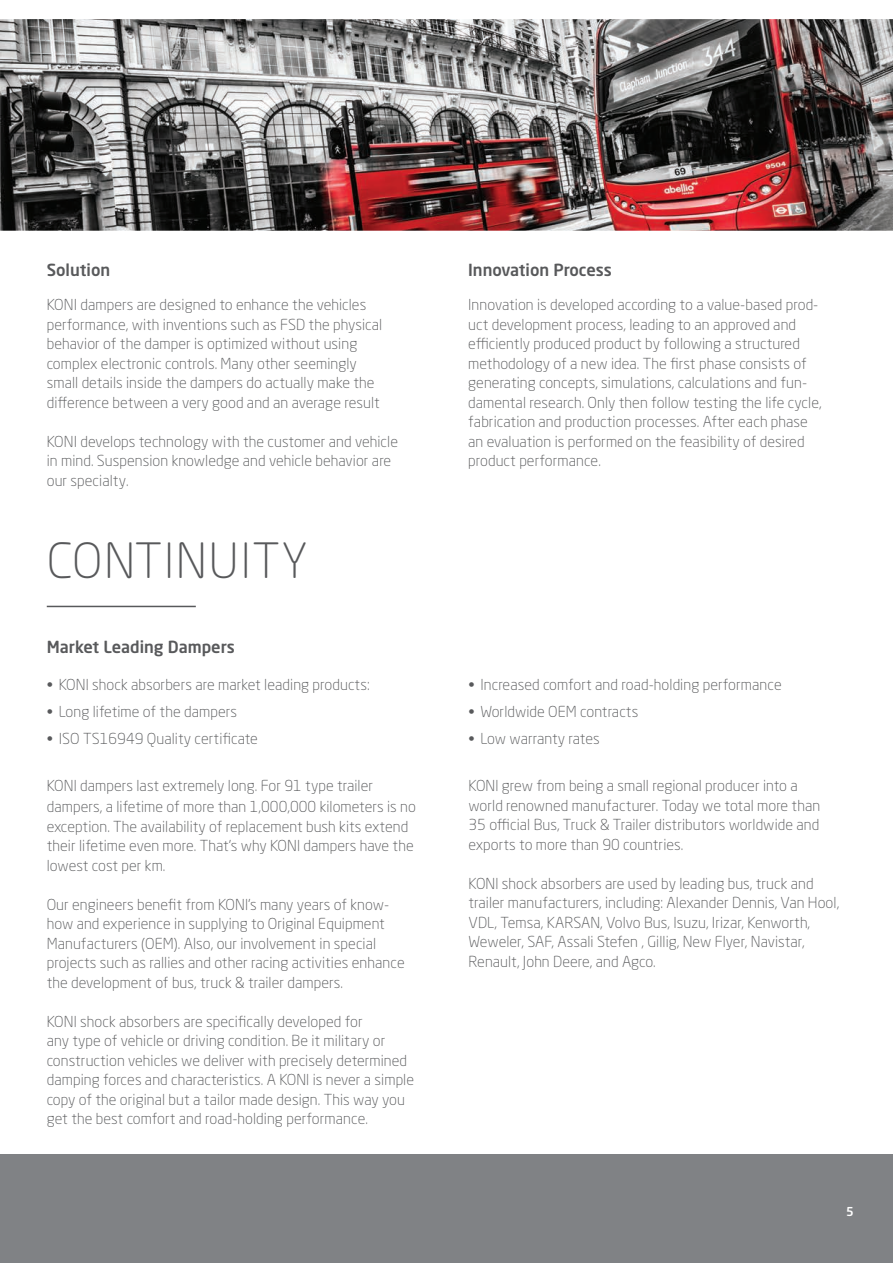
<style>
.page{position:relative;width:893px;height:1263px;background:#fff}
.page>*{position:absolute;margin:0;border:0;box-sizing:border-box;transform-origin:0 0}
.t1{font:300 48px "Neo Sans W1 G";letter-spacing:.03em;color:#58595b}
.t2{font:500 16.5px "Neo Sans W1 G";color:#58595b}
.t3{font:300 15px/19.5px "Neo Sans W1 G";letter-spacing:.005em;color:#58595b}
.t4{font:300 15px "Neo Sans W1 G";letter-spacing:-.015em;color:#58595b}
.t5{font:500 12.15px "Neo Sans W1 G";color:#fff}
</style>
<div class="page">
<div style="left:0;top:1154px;width:893px;height:109px;background:#808285"></div>
<img style="left:0;top:19px;width:893px;height:212px">
<hr style="left:47px;top:606px;width:149px;height:1px;background:#58595b">
<p class="t2" style="left:47px;top:260px;width:65px">Solution</p>
<p class="t2" style="left:468px;top:260px;width:145px">Innovation Process</p>
<p class="t3" style="left:47px;top:295px;width:337px">KONI dampers are designed to enhance the vehicles performance, with inventions such as FSD the physical behavior of the damper is optimized without using complex electronic controls. Many other seemingly small details inside the dampers do actually make the difference between a very good and an average result</p>
<p class="t3" style="left:47px;top:431px;width:353px">KONI develops technology with the customer and vehicle in mind. Suspension knowledge and vehicle behavior are our specialty.</p>
<h1 class="t1" style="left:47px;top:531px;width:263px">CONTINUITY</h1>
<p class="t2" style="left:47px;top:637px;width:190px">Market Leading Dampers</p>
<p class="t3" style="left:47px;top:674px;width:324px">• KONl shock absorbers are market leading products:</p>
<p class="t3" style="left:47px;top:701px;width:192px">• Long lifetime of the dampers</p>
<p class="t3" style="left:47px;top:728px;width:213px">• ISO TS16949 Quality certificate</p>
<p class="t3" style="left:47px;top:775px;width:371px;line-height:21px">KONl dampers last extremely long. For 91 type trailer dampers, a lifetime of more than 1,000,000 kilometers is no</p>
<p class="t3" style="left:47px;top:816px;width:368px">exception. The availability of replacement bush kits extend their lifetime even more. That’s why KONl dampers have the lowest cost per km.</p>
<p class="t3" style="left:47px;top:894px;width:359px">Our engineers benefit from KONl’s many years of know&shy;how and experience in supplying to Original Equipment Manufacturers (OEM). Also, our involvement in special projects such as rallies and other racing activities enhance the development of bus, truck &amp; trailer dampers.</p>
<p class="t3" style="left:47px;top:1011px;width:369px">KONl shock absorbers are specifically developed for<br>any type of vehicle or driving condition. Be it military or construction vehicles we deliver with precisely determined damping forces and characteristics. A KONl is never a simple copy of the original but a tailor made design. This way you get the best comfort and road-holding performance.</p>
<p class="t3" style="left:468px;top:295px;width:355px">Innovation is developed according to a value-based prod&shy;uct development process, leading to an approved and efficiently produced product by following a structured methodology of a new idea. The first phase consists of generating concepts, simulations, calculations and fun&shy;damental research. Only then follow testing the life cycle, fabrication and production processes. After each phase an evaluation is performed on the feasibility of desired product performance.</p>
<p class="t3" style="left:468px;top:674px;width:315px">• Increased comfort and road-holding performance</p>
<p class="t3" style="left:468px;top:701px;width:171px">• Worldwide OEM contracts</p>
<p class="t4" style="left:468px;top:729px;width:133px">• Low warranty rates</p>
<p class="t3" style="left:468px;top:776px;width:353px">KONl grew from being a small regional producer into a world renowned manufacturer. Today we total more than 35 official Bus, Truck &amp; Trailer distributors worldwide and exports to more than 90 countries.</p>
<p class="t3" style="left:468px;top:873px;width:372px">KONl shock absorbers are used by leading bus, truck and trailer manufacturers, including: Alexander Dennis, Van Hool, VDL, Temsa, KARSAN, Volvo Bus, Isuzu, Irizar, Kenworth, Weweler, SAF, Assali Stefen , Gillig, New Flyer, Navistar, Renault, John Deere, and Agco.</p>
<p class="t5" style="left:846px;top:1204px;width:9px">5</p>
</div>
